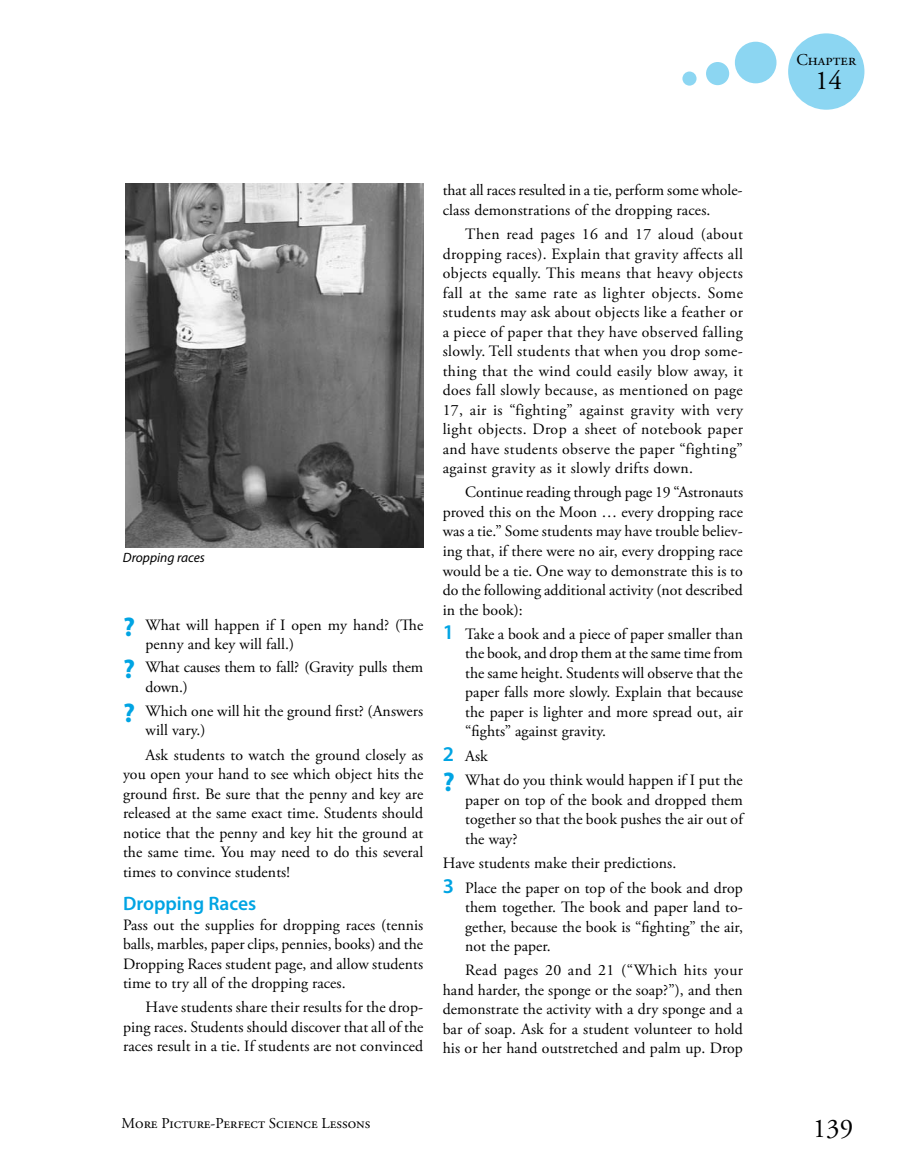
<style>
.page{position:relative;width:905px;height:1175px;background:#fff}
.page>*{position:absolute;margin:0;border:0;box-sizing:border-box;transform-origin:0 0}
.t1{font:27px "Adobe Garamond Pro";color:#000}
.t2{font:600 19.5px "Myriad Pro";color:#00a4e3}
.t3{font:16.5px "Adobe Garamond Pro";color:#000}
.t4{font:15.75px/19.5px "Adobe Garamond Pro";letter-spacing:.005em;color:#000;text-align:justify}
.t5{font:15px "Adobe Garamond Pro";color:#000}
.t6{font:italic 13.5px "Myriad Pro";color:#000}
.s1{font-family:"Myriad Pro";font-weight:700;font-size:27px;color:#00a4e3}
.s2{font-family:"Myriad Pro";font-weight:600;font-size:21px;color:#00a4e3}
</style>
<div class="page">
<div style="left:788px;top:33px;width:76px;height:77px;background:#8cd6f2;border-radius:50%"></div>
<div style="left:734px;top:42px;width:42px;height:41px;background:#8cd6f2;border-radius:50%"></div>
<div style="left:706px;top:62px;width:23px;height:23px;background:#8cd6f2;border-radius:50%"></div>
<div style="left:682px;top:71px;width:14px;height:15px;background:#8cd6f2;border-radius:50%"></div>
<img style="left:125px;top:184px;width:298px;height:363px">
<p class="t6" style="left:123px;top:550px;width:83px">Dropping races</p>
<p class="t4" style="left:146px;top:615px;width:279px;text-indent:-22px"><span class="s1">?</span> What will happen if I open my hand? (The penny and key will fall.)</p>
<p class="t4" style="left:146px;top:658px;width:279px;text-indent:-22px"><span class="s1">?</span> What causes them to fall? (Gravity pulls them down.)</p>
<p class="t4" style="left:146px;top:701px;width:279px;text-indent:-22px"><span class="s1">?</span> Which one will hit the ground first? (Answers will vary.)</p>
<p class="t4" style="left:123px;top:745px;width:302px;text-indent:22px">Ask students to watch the ground closely as you open your hand to see which object hits the ground first. Be sure that the penny and key are released at the same exact time. Students should notice that the penny and key hit the ground at the same time. You may need to do this several times to convince students!</p>
<p class="t2" style="left:123px;top:892px;width:135px">Dropping Races</p>
<p class="t4" style="left:123px;top:915px;width:302px">Pass out the supplies for dropping races (tennis balls, marbles, paper clips, pennies, books) and the Dropping Races student page, and allow students time to try all of the dropping races.</p>
<p class="t4" style="left:123px;top:998px;width:302px;text-indent:23px">Have students share their results for the drop&shy;ping races. Students should discover that all of the races result in a tie. If students are not convinced</p>
<p class="t4" style="left:442px;top:181px;width:301px">that all races resulted in a tie, perform some whole&shy;class demonstrations of the dropping races.</p>
<p class="t4" style="left:442px;top:225px;width:302px;text-indent:22px">Then read pages 16 and 17 aloud (about dropping races). Explain that gravity affects all objects equally. This means that heavy objects fall at the same rate as lighter objects. Some students may ask about objects like a feather or a piece of paper that they have observed falling slowly. Tell students that when you drop some&shy;thing that the wind could easily blow away, it does fall slowly because, as mentioned on page 17, air is “fighting” against gravity with very light objects. Drop a sheet of notebook paper and have students observe the paper “fighting” against gravity as it slowly drifts down.</p>
<p class="t4" style="left:442px;top:483px;width:302px;text-indent:23px">Continue reading through page 19 “Astronauts proved this on the Moon … every dropping race was a tie.” Some students may have trouble believ&shy;ing that, if there were no air, every dropping race would be a tie. One way to demonstrate this is to do the following additional activity (not described in the book):</p>
<p class="t4" style="left:465px;top:624px;width:279px;text-indent:-22px"><span class="s2">1</span> Take a book and a piece of paper smaller than the book, and drop them at the same time from the same height. Students will observe that the paper falls more slowly. Explain that because the paper is lighter and more spread out, air “fights” against gravity.</p>
<p class="t4" style="left:442px;top:744px;width:302px;line-height:24.3px"><span class="s2">2</span> Ask<br><span class="s1">?</span> What do you think would happen if I put the</p>
<p class="t4" style="left:465px;top:790px;width:281px">paper on top of the book and dropped them together so that the book pushes the air out of the way?</p>
<p class="t4" style="left:442px;top:851px;width:301px;line-height:24.3px">Have students make their predictions.<br><span class="s2">3</span> Place the paper on top of the book and drop</p>
<p class="t4" style="left:465px;top:897px;width:279px">them together. The book and paper land to&shy;gether, because the book is “fighting” the air, not the paper.</p>
<p class="t4" style="left:442px;top:961px;width:302px;text-indent:22px">Read pages 20 and 21 (“Which hits your hand harder, the sponge or the soap?”), and then demonstrate the activity with a dry sponge and a bar of soap. Ask for a student volunteer to hold his or her hand outstretched and palm up. Drop</p>
<p class="t3" style="left:796px;top:50px;width:61px">Chapter</p>
<h1 class="t1" style="left:815px;top:64px;width:28px">14</h1>
<p class="t5" style="left:122px;top:1114px;width:250px">More Picture-Perfect Science Lessons</p>
<h1 class="t1" style="left:812px;top:1111px;width:42px">139</h1>
</div>
